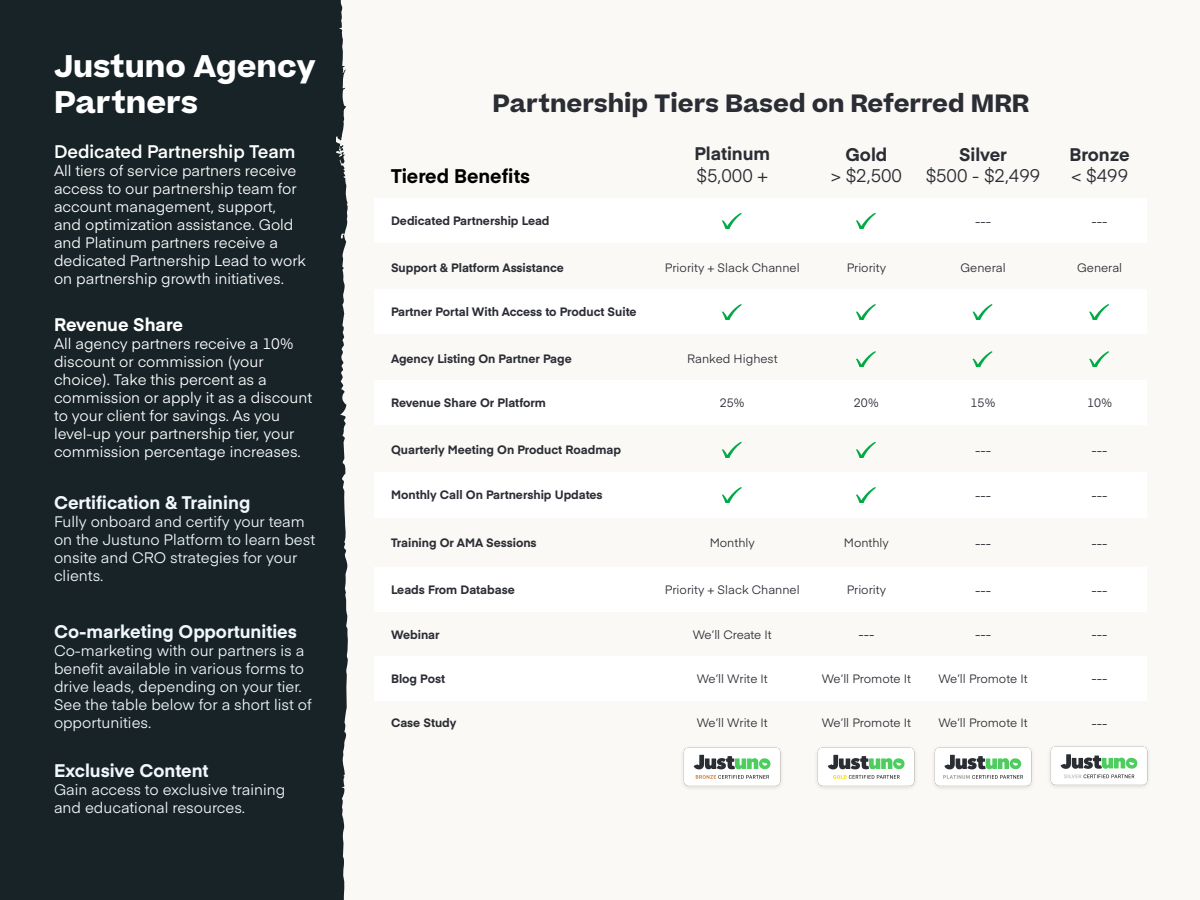
<style>
.page{position:relative;width:1200px;height:900px;background:#fff}
.page>*{position:absolute;margin:0;border:0;box-sizing:border-box;transform-origin:0 0}
.t1{font:700 30px/36px "Beatrice";color:#fff}
.t2{font:700 24px "Beatrice";color:#2b2d35}
.t3{font:700 19.5px "Eina 01";color:#000}
.t4{font:700 18px "Eina 01";color:#f2f7fb}
.t5{font:18px "Eina 01";color:#2b2d35}
.t6{font:700 18px "Eina 01";color:#2b2d35}
.t7{font:600 18px "Eina 01";color:#fff}
.t8{font:700 18px "Eina 01";color:#fff}
.t9{font:15px/18px "Eina 01";color:#fff}
.t10{font:15px/18px "Eina 01";color:#f2f7fb}
.t11{font:13.5px "Eina 01";color:#2b2d35}
.t12{font:700 12px "Eina 01";color:#2b2d35}
.t13{font:12px "Eina 01";color:#2b2d35}
</style>
<div class="page">
<div style="left:0;top:0;width:336px;height:900px;background:#172327"></div>
<svg style="left:336px;top:0;width:12px;height:900px"></svg>
<svg style="left:722px;top:213px;width:20px;height:15px"></svg>
<svg style="left:856px;top:213px;width:20px;height:15px"></svg>
<svg style="left:722px;top:304px;width:20px;height:15px"></svg>
<svg style="left:856px;top:304px;width:20px;height:15px"></svg>
<svg style="left:972px;top:304px;width:20px;height:15px"></svg>
<svg style="left:1089px;top:304px;width:20px;height:15px"></svg>
<svg style="left:856px;top:351px;width:20px;height:16px"></svg>
<svg style="left:972px;top:351px;width:20px;height:16px"></svg>
<svg style="left:1089px;top:351px;width:20px;height:16px"></svg>
<svg style="left:722px;top:442px;width:20px;height:15px"></svg>
<svg style="left:856px;top:442px;width:20px;height:15px"></svg>
<svg style="left:722px;top:487px;width:20px;height:15px"></svg>
<svg style="left:856px;top:487px;width:20px;height:15px"></svg>
<img style="left:680px;top:745px;width:104px;height:45px">
<svg style="left:694px;top:755px;width:77px;height:14px"></svg>
<svg style="left:696px;top:775px;width:73px;height:4px"></svg>
<img style="left:814px;top:745px;width:104px;height:45px">
<svg style="left:828px;top:755px;width:77px;height:14px"></svg>
<svg style="left:833px;top:775px;width:67px;height:4px"></svg>
<img style="left:931px;top:745px;width:104px;height:45px">
<svg style="left:944px;top:755px;width:77px;height:14px"></svg>
<svg style="left:943px;top:775px;width:80px;height:4px"></svg>
<img style="left:1047px;top:744px;width:104px;height:44px">
<svg style="left:1061px;top:754px;width:76px;height:15px"></svg>
<svg style="left:1064px;top:775px;width:70px;height:3px"></svg>
<p class="t1" style="left:54px;top:49px;width:263px">Justuno Agency<br>Partners</p>
<p class="t7" style="left:54px;top:138px;width:243px">Dedicated Partnership Team</p>
<p class="t9" style="left:54px;top:160px;width:253px">All tiers of service partners receive access to our partnership team for account management, support, and optimization assistance. Gold and Platinum partners receive a dedicated Partnership Lead to work on partnership growth initiatives.</p>
<p class="t8" style="left:54px;top:311px;width:130px">Revenue Share</p>
<p class="t9" style="left:54px;top:334px;width:260px">All agency partners receive a 10% discount or commission (your choice). Take this percent as a commission or apply it as a discount to your client for savings. As you level-up your partnership tier, your commission percentage increases.</p>
<p class="t4" style="left:54px;top:489px;width:198px">Certification &amp; Training</p>
<p class="t10" style="left:54px;top:511px;width:263px">Fully onboard and certify your team on the Justuno Platform to learn best onsite and CRO strategies for your clients.</p>
<p class="t4" style="left:54px;top:619px;width:244px">Co-marketing Opportunities</p>
<p class="t10" style="left:54px;top:641px;width:259px">Co-marketing with our partners is a benefit available in various forms to drive leads, depending on your tier.<br>See the table below for a short list of opportunities.</p>
<p class="t4" style="left:54px;top:757px;width:156px">Exclusive Content</p>
<p class="t10" style="left:54px;top:780px;width:233px">Gain access to exclusive training and educational resources.</p>
<p class="t2" style="left:493px;top:87px;width:538px">Partnership Tiers Based on Referred MRR</p>
<p class="t6" style="left:694px;top:140px;width:77px">Platinum</p>
<p class="t5" style="left:697px;top:162px;width:73px">$5,000 +</p>
<p class="t6" style="left:959px;top:141px;width:50px">Silver</p>
<p class="t5" style="left:926px;top:162px;width:116px">$500 - $2,499</p>
<p class="t6" style="left:845px;top:141px;width:43px">Gold</p>
<p class="t5" style="left:831px;top:162px;width:73px">&gt; $2,500</p>
<p class="t3" style="left:391px;top:162px;width:140px">Tiered Benefits</p>
<p class="t6" style="left:1070px;top:141px;width:62px">Bronze</p>
<p class="t5" style="left:1071px;top:162px;width:59px">&lt; $499</p>
<p class="t12" style="left:391px;top:212px;width:160px">Dedicated Partnership Lead</p>
<p class="t12" style="left:391px;top:259px;width:174px">Support &amp; Platform Assistance</p>
<p class="t12" style="left:391px;top:303px;width:247px">Partner Portal With Access to Product Suite</p>
<p class="t12" style="left:391px;top:350px;width:182px">Agency Listing On Partner Page</p>
<p class="t12" style="left:391px;top:394px;width:157px">Revenue Share Or Platform</p>
<p class="t12" style="left:391px;top:441px;width:231px">Quarterly Meeting On Product Roadmap</p>
<p class="t12" style="left:391px;top:486px;width:213px">Monthly Call On Partnership Updates</p>
<p class="t12" style="left:391px;top:534px;width:147px">Training Or AMA Sessions</p>
<p class="t12" style="left:391px;top:581px;width:125px">Leads From Database</p>
<p class="t11" style="left:975px;top:211px;width:18px">---</p>
<p class="t11" style="left:1092px;top:211px;width:18px">---</p>
<p class="t13" style="left:665px;top:259px;width:136px">Priority + Slack Channel</p>
<p class="t13" style="left:847px;top:259px;width:41px">Priority</p>
<p class="t13" style="left:960px;top:259px;width:47px">General</p>
<p class="t13" style="left:1077px;top:259px;width:47px">General</p>
<p class="t13" style="left:687px;top:350px;width:92px">Ranked Highest</p>
<p class="t13" style="left:720px;top:394px;width:27px">25%</p>
<p class="t13" style="left:854px;top:394px;width:27px">20%</p>
<p class="t13" style="left:970px;top:394px;width:27px">15%</p>
<p class="t13" style="left:1087px;top:394px;width:27px">10%</p>
<p class="t11" style="left:975px;top:440px;width:18px">---</p>
<p class="t11" style="left:1092px;top:440px;width:18px">---</p>
<p class="t11" style="left:975px;top:485px;width:18px">---</p>
<p class="t11" style="left:1092px;top:485px;width:18px">---</p>
<p class="t13" style="left:710px;top:534px;width:47px">Monthly</p>
<p class="t13" style="left:844px;top:534px;width:47px">Monthly</p>
<p class="t11" style="left:975px;top:533px;width:18px">---</p>
<p class="t11" style="left:1092px;top:533px;width:18px">---</p>
<p class="t13" style="left:665px;top:581px;width:136px">Priority + Slack Channel</p>
<p class="t13" style="left:847px;top:581px;width:41px">Priority</p>
<p class="t11" style="left:975px;top:580px;width:18px">---</p>
<p class="t11" style="left:1092px;top:580px;width:18px">---</p>
<p class="t12" style="left:391px;top:625px;width:50px">Webinar</p>
<p class="t13" style="left:693px;top:625px;width:80px">We’ll Create It</p>
<p class="t11" style="left:858px;top:624px;width:18px">---</p>
<p class="t11" style="left:975px;top:624px;width:18px">---</p>
<p class="t11" style="left:1092px;top:624px;width:18px">---</p>
<p class="t12" style="left:391px;top:670px;width:56px">Blog Post</p>
<p class="t13" style="left:697px;top:670px;width:72px">We’ll Write It</p>
<p class="t13" style="left:822px;top:670px;width:91px">We’ll Promote It</p>
<p class="t13" style="left:939px;top:670px;width:91px">We’ll Promote It</p>
<p class="t11" style="left:1092px;top:668px;width:18px">---</p>
<p class="t12" style="left:391px;top:714px;width:67px">Case Study</p>
<p class="t13" style="left:697px;top:714px;width:72px">We’ll Write It</p>
<p class="t13" style="left:822px;top:714px;width:91px">We’ll Promote It</p>
<p class="t13" style="left:939px;top:714px;width:91px">We’ll Promote It</p>
<p class="t11" style="left:1092px;top:713px;width:18px">---</p>
</div>
